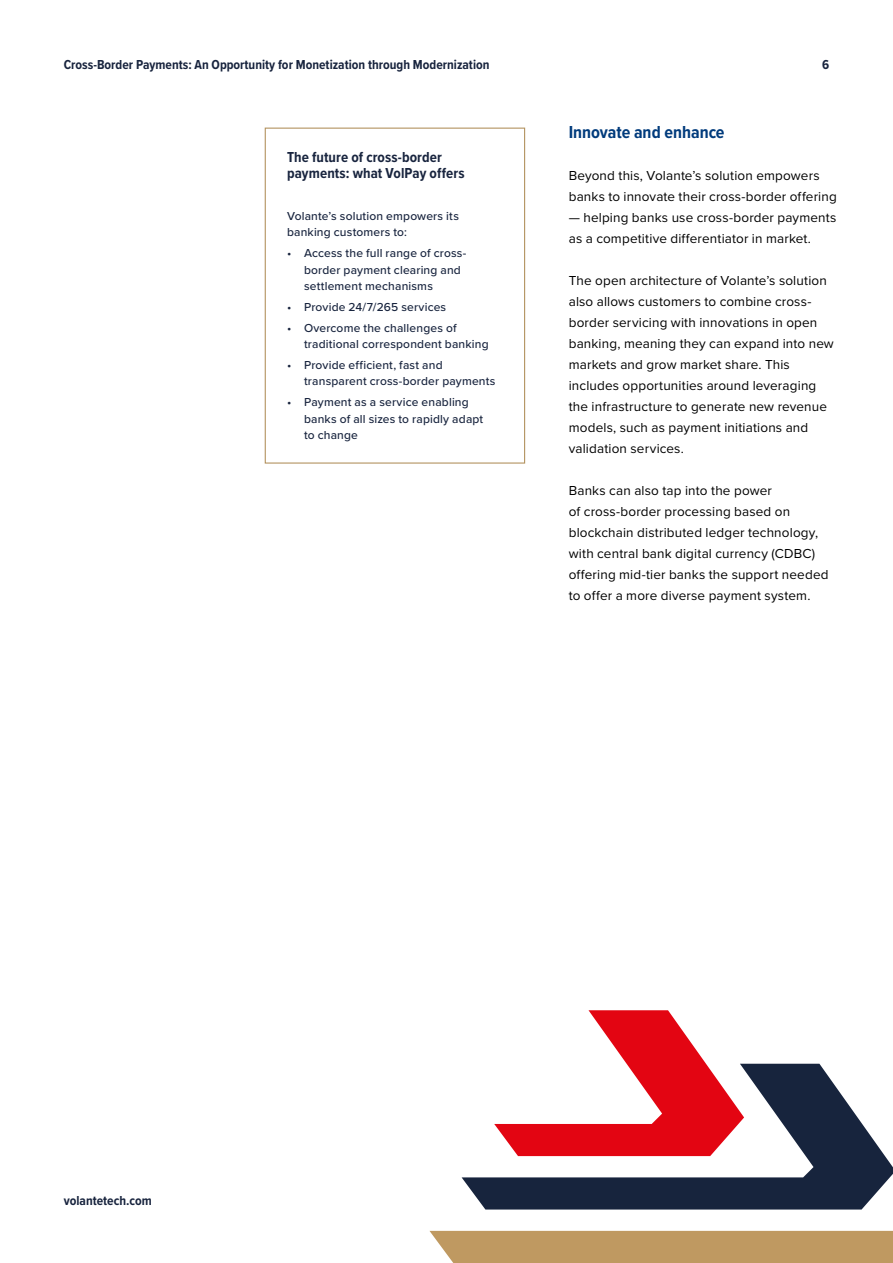
<style>
.page{position:relative;width:893px;height:1263px;background:#fff}
.page>*{position:absolute;margin:0;border:0;box-sizing:border-box;transform-origin:0 0}
.t1{font:700 18px "Proxima Nova Cond";color:#003b7c}
.t2{font:700 15px/16.5px "Proxima Nova Cond";letter-spacing:.005em;color:#18243e}
.t3{font:13.5px/21px "Proxima Nova";letter-spacing:.01em;color:#000}
.t4{font:700 13.5px "Proxima Nova Cond";color:#18243e}
.t5{font:500 12px/16.5px "Proxima Nova";letter-spacing:.015em;color:#18243e}
</style>
<div class="page">
<svg style="left:588px;top:1010px;width:156px;height:54px"></svg>
<svg style="left:627px;top:1064px;width:231px;height:53px"></svg>
<svg style="left:429px;top:1117px;width:464px;height:146px"></svg>
<div style="left:265px;top:128px;width:260px;height:336px;border:1px solid #b49461"></div>
<p class="t4" style="left:64px;top:55px;width:427px">Cross-Border Payments: An Opportunity for Monetization through Modernization</p>
<p class="t2" style="left:287px;top:148px;width:179px">The future of cross-border payments: what VolPay offers</p>
<p class="t5" style="left:287px;top:207px;width:173px">Volante’s solution empowers its banking customers to:</p>
<p class="t5" style="left:304px;top:244px;width:164px;text-indent:-17px">• Access the full range of cross&shy;border payment clearing and settlement mechanisms</p>
<p class="t5" style="left:287px;top:298px;width:161px">• Provide 24/7/265 services</p>
<p class="t5" style="left:304px;top:319px;width:186px;text-indent:-17px">• Overcome the challenges of traditional correspondent banking</p>
<p class="t5" style="left:304px;top:356px;width:193px;text-indent:-17px">• Provide efficient, fast and transparent cross-border payments</p>
<p class="t5" style="left:304px;top:393px;width:181px;text-indent:-17px">• Payment as a service enabling banks of all sizes to rapidly adapt to change</p>
<p class="t4" style="left:822px;top:55px;width:9px">6</p>
<h1 class="t1" style="left:569px;top:119px;width:157px">Innovate and enhance</h1>
<p class="t3" style="left:569px;top:164px;width:270px">Beyond this, Volante’s solution empowers banks to innovate their cross-border offering</p>
<p class="t3" style="left:569px;top:206px;width:269px">— helping banks use cross-border payments as a competitive differentiator in market.</p>
<p class="t3" style="left:569px;top:269px;width:267px">The open architecture of Volante’s solution also allows customers to combine cross&shy;border servicing with innovations in open banking, meaning they can expand into new markets and grow market share. This includes opportunities around leveraging the infrastructure to generate new revenue models, such as payment initiations and validation services.</p>
<p class="t3" style="left:569px;top:479px;width:261px">Banks can also tap into the power<br>of cross-border processing based on blockchain distributed ledger technology, with central bank digital currency (CDBC) offering mid-tier banks the support needed to offer a more diverse payment system.</p>
<p class="t4" style="left:64px;top:1190px;width:90px">volantetech.com</p>
</div>
